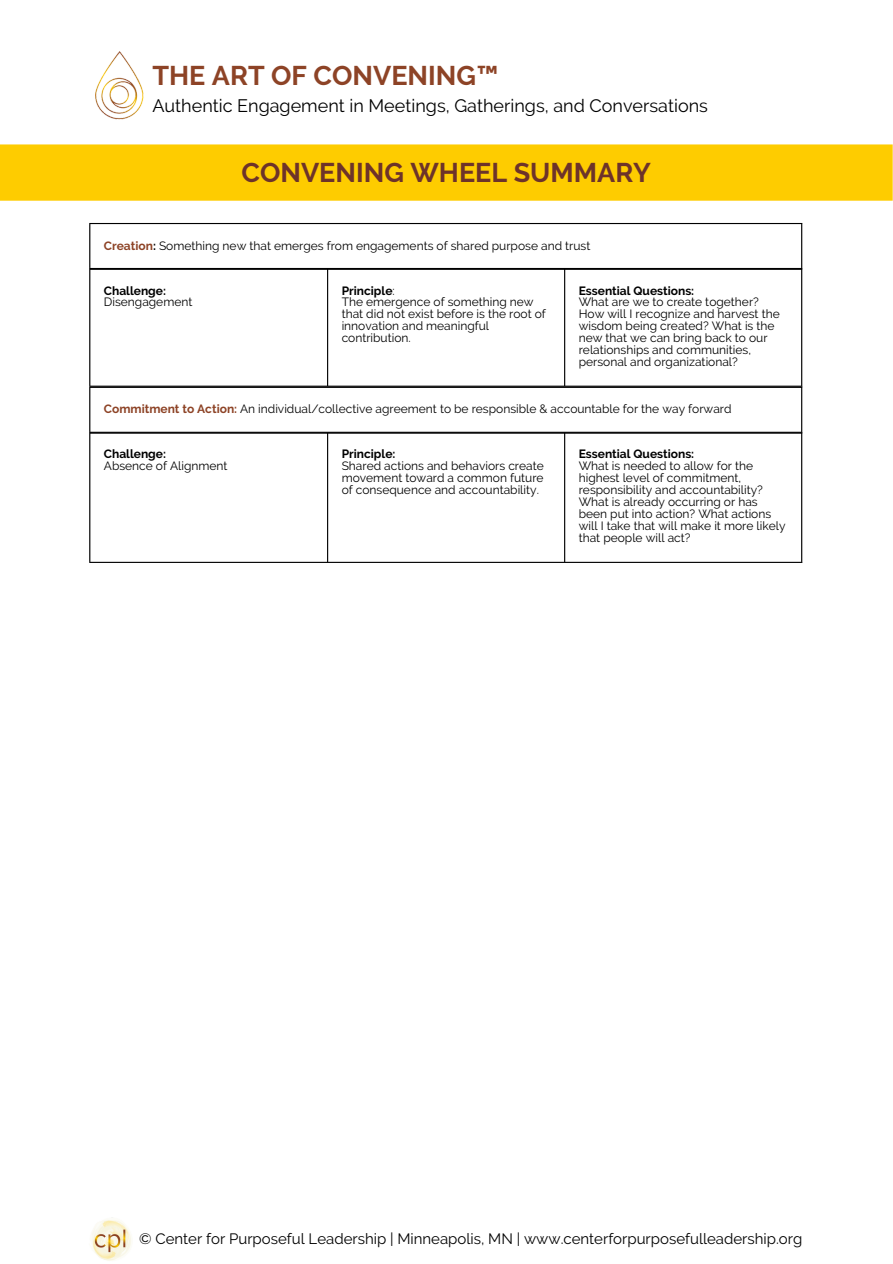
<style>
.page{position:relative;width:893px;height:1264px;background:#fff}
.page>*{position:absolute;margin:0;border:0;box-sizing:border-box;transform-origin:0 0}
.t1{font:700 27px "Raleway";color:#6d332a}
.t2{font:700 27px "Raleway";color:#8d4326}
.t3{font:18px "Raleway";color:#000}
.t4{font:15px "Raleway";color:#000}
.t5{font:12px/12px "Raleway";color:#000}
.t6{font:700 12px "Raleway";color:#000}
.s1{font-weight:700;color:#8d4326}
.s2{font-weight:700}
.s3{font-weight:400}
</style>
<div class="page">
<img style="left:91px;top:1217px;width:40px;height:44px">
<hr style="left:89px;top:270px;width:1px;height:115px;background:#000">
<hr style="left:327px;top:270px;width:1px;height:115px;background:#000">
<hr style="left:564px;top:270px;width:1px;height:115px;background:#000">
<hr style="left:801px;top:270px;width:1px;height:115px;background:#000">
<hr style="left:89px;top:269px;width:713px;height:1px;background:#000">
<hr style="left:89px;top:385px;width:713px;height:2px;background:#000">
<hr style="left:89px;top:224px;width:1px;height:44px;background:#000">
<hr style="left:801px;top:224px;width:1px;height:44px;background:#000">
<hr style="left:89px;top:223px;width:713px;height:1px;background:#000">
<hr style="left:89px;top:268px;width:713px;height:1px;background:#000">
<hr style="left:89px;top:433px;width:1px;height:129px;background:#000">
<hr style="left:327px;top:433px;width:1px;height:129px;background:#000">
<hr style="left:564px;top:433px;width:1px;height:129px;background:#000">
<hr style="left:801px;top:433px;width:1px;height:129px;background:#000">
<hr style="left:89px;top:562px;width:713px;height:1px;background:#000">
<hr style="left:89px;top:388px;width:1px;height:44px;background:#000">
<hr style="left:801px;top:388px;width:1px;height:44px;background:#000">
<hr style="left:89px;top:387px;width:713px;height:1px;background:#000">
<hr style="left:89px;top:432px;width:713px;height:1px;background:#000">
<div style="left:0;top:144px;width:892px;height:57px;background:#fecc00"></div>
<img style="left:95px;top:51px;width:49px;height:69px">
<p class="t2" style="left:152px;top:59px;width:347px">THE ART OF CONVENING™</p>
<p class="t3" style="left:152px;top:95px;width:557px">Authentic Engagement in Meetings, Gatherings, and Conversations</p>
<p class="t1" style="left:241px;top:157px;width:411px">CONVENING WHEEL SUMMARY</p>
<p class="t5" style="left:104px;top:239px;width:488px"><span class="s1">Creation</span><span class="s2">:</span> Something new that emerges from engagements of shared purpose and trust</p>
<p class="t6" style="left:104px;top:283px;width:64px">Challenge:</p>
<p class="t5" style="left:104px;top:296px;width:90px">Disengagement</p>
<p class="t6" style="left:341px;top:283px;width:55px">Principle<span class="s3">:</span></p>
<p class="t5" style="left:341px;top:296px;width:206px">The emergence of something new that did not exist before is the root of innovation and meaningful contribution.</p>
<p class="t6" style="left:578px;top:283px;width:117px">Essential Questions:</p>
<p class="t5" style="left:578px;top:296px;width:202px">What are we to create together?<br>How will I recognize and harvest the wisdom being created? What is the new that we can bring back to our relationships and communities, personal and organizational?</p>
<p class="t5" style="left:104px;top:403px;width:629px"><span class="s1">Commitment to Action:</span> An individual/collective agreement to be responsible &amp; accountable for the way forward</p>
<p class="t6" style="left:104px;top:447px;width:64px">Challenge:</p>
<p class="t5" style="left:104px;top:460px;width:125px">Absence of Alignment</p>
<p class="t6" style="left:341px;top:447px;width:55px">Principle:</p>
<p class="t5" style="left:341px;top:460px;width:203px;text-align:justify">Shared actions and behaviors create movement toward a common future of consequence and accountability.</p>
<p class="t6" style="left:578px;top:447px;width:117px">Essential Questions:</p>
<p class="t5" style="left:578px;top:460px;width:208px">What is needed to allow for the highest level of commitment, responsibility and accountability?<br>What is already occurring or has been put into action? What actions will I take that will make it more likely that people will act?</p>
<p class="t4" style="left:139px;top:1229px;width:664px">© Center for Purposeful Leadership | Minneapolis, MN | www.centerforpurposefulleadership.org</p>
</div>
